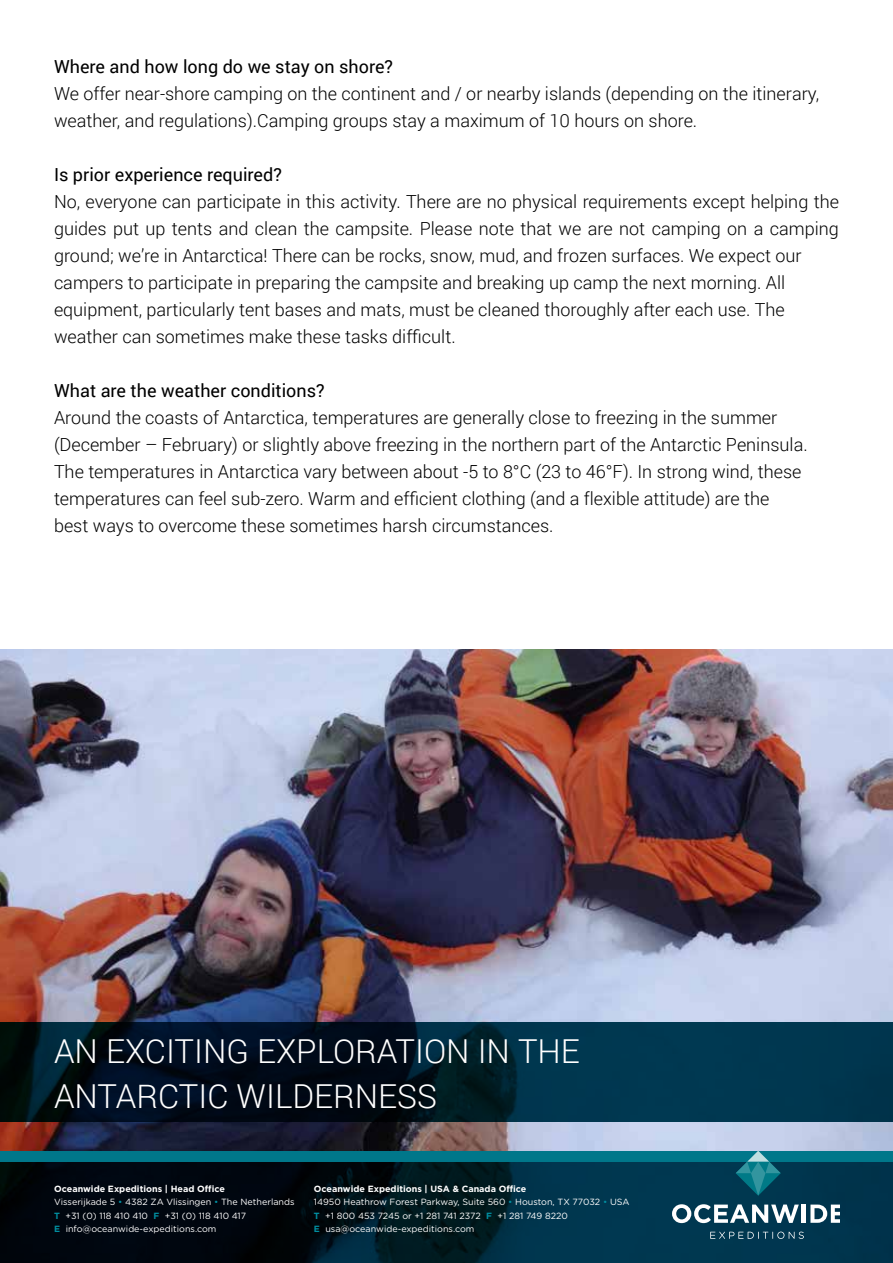
<style>
.page{position:relative;width:893px;height:1263px;background:#fff}
.page>*{position:absolute;margin:0;border:0;box-sizing:border-box;transform-origin:0 0}
.t1{font:300 33px/45px "Roboto";color:#fff}
.t2{font:300 18px/27px "Roboto";color:#000}
.t3{font:18px "Roboto";color:#000}
.t4{font:9px/13.5px "Gotham Rounded";color:#fff}
.t5{font:700 9px "Gotham";color:#fff}
.s1{color:#008ea0}
.s2{font-family:"Gotham";font-weight:700;color:#008ea0}
</style>
<div class="page">
<img style="left:0;top:649px;width:893px;height:502px">
<svg style="left:0;top:1022px;width:893px;height:100px;background:#002132"></svg>
<svg style="left:0;top:1162px;width:893px;height:101px;background:#001c2a"></svg>
<div style="left:0;top:1151px;width:893px;height:11px;background:#00778a"></div>
<svg style="left:736px;top:1151px;width:45px;height:45px"></svg>
<svg style="left:672px;top:1204px;width:127px;height:19px"></svg>
<hr style="left:802px;top:1204px;width:4px;height:19px;background:#fff">
<svg style="left:810px;top:1204px;width:29px;height:19px"></svg>
<svg style="left:710px;top:1231px;width:94px;height:8px"></svg>
<p class="t3" style="left:54px;top:54px;width:341px">Where and how long do we stay on shore?</p>
<p class="t2" style="left:54px;top:79px;width:767px">We offer near-shore camping on the continent and / or nearby islands (depending on the itinerary, weather, and regulations).Camping groups stay a maximum of 10 hours on shore.</p>
<p class="t3" style="left:54px;top:162px;width:229px">Is prior experience required?</p>
<p class="t2" style="left:54px;top:187px;width:786px">No, everyone can participate in this activity. There are no physical requirements except helping the guides put up tents and clean the campsite. Please note that we are not camping on a camping ground; we’re in Antarctica! There can be rocks, snow, mud, and frozen surfaces. We expect our campers to participate in preparing the campsite and breaking up camp the next morning. All equipment, particularly tent bases and mats, must be cleaned thoroughly after each use. The weather can sometimes make these tasks difficult.</p>
<p class="t3" style="left:54px;top:378px;width:272px">What are the weather conditions?</p>
<p class="t2" style="left:54px;top:403px;width:755px">Around the coasts of Antarctica, temperatures are generally close to freezing in the summer (December – February) or slightly above freezing in the northern part of the Antarctic Peninsula.<br>The temperatures in Antarctica vary between about -5 to 8°C (23 to 46°F). In strong wind, these temperatures can feel sub-zero. Warm and efficient clothing (and a flexible attitude) are the best ways to overcome these sometimes harsh circumstances.</p>
<h1 class="t1" style="left:54px;top:1028px;width:527px">AN EXCITING EXPLORATION IN THE<br>ANTARCTIC WILDERNESS</h1>
<p class="t5" style="left:54px;top:1183px;width:172px">Oceanwide Expeditions | Head Office</p>
<p class="t4" style="left:54px;top:1195px;width:242px">Visserijkade 5 <span class="s1">•</span> 4382 ZA Vlissingen <span class="s1">•</span> The Netherlands<br><span class="s2">T</span> +31 (0) 118 410 410 <span class="s2">F</span> +31 (0) 118 410 417<br><span class="s2">E</span> info@oceanwide-expeditions.com</p>
<p class="t5" style="left:314px;top:1183px;width:214px">Oceanwide Expeditions | USA &amp; Canada Office</p>
<p class="t4" style="left:314px;top:1195px;width:317px">14950 Heathrow Forest Parkway, Suite 560 <span class="s1">•</span> Houston, TX 77032 <span class="s1">•</span> USA<br><span class="s2">T</span> +1 800 453 7245 or +1 281 741 2372 <span class="s2">F</span> +1 281 749 8220<br><span class="s2">E</span> usa@oceanwide-expeditions.com</p>
</div>
